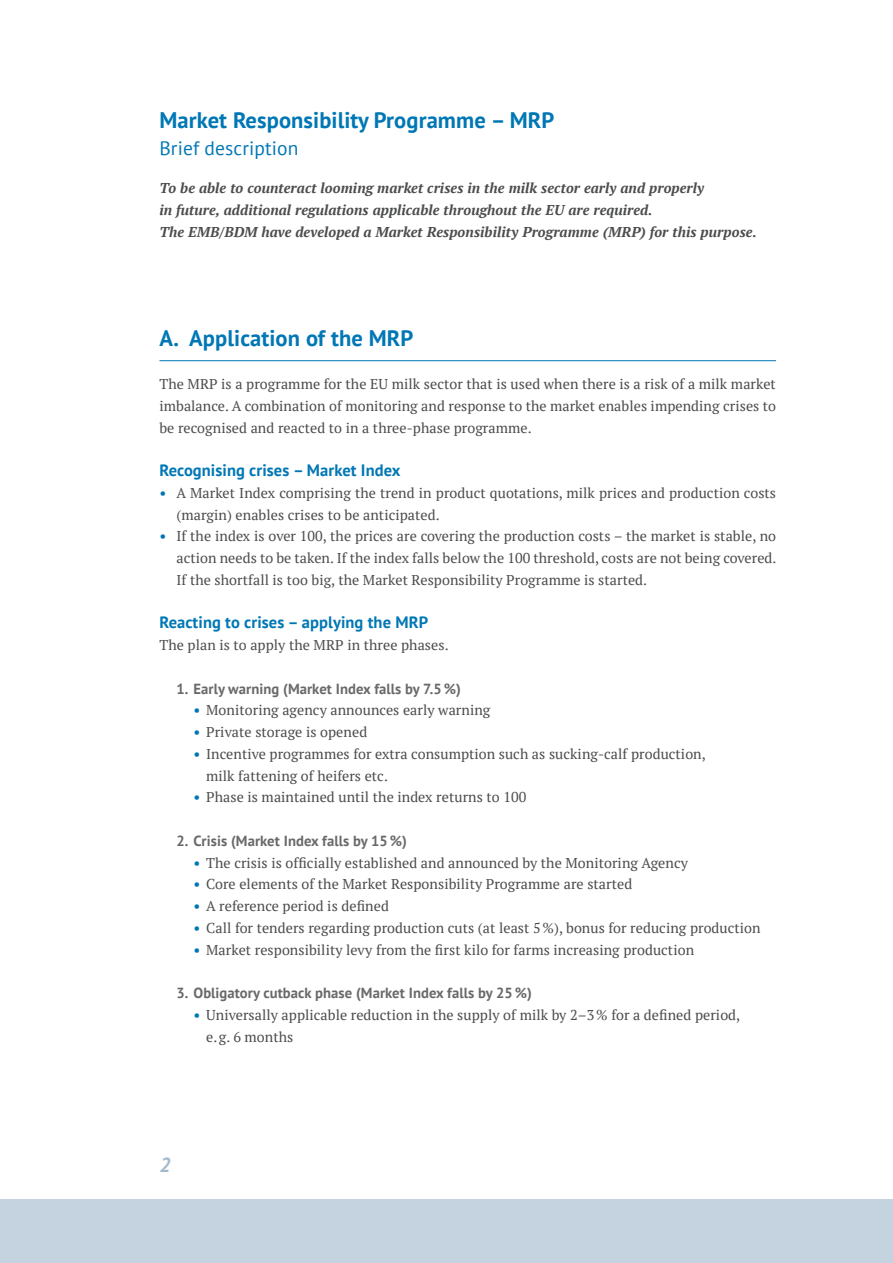
<style>
.page{position:relative;width:893px;height:1263px;background:#fff}
.page>*{position:absolute;margin:0;border:0;box-sizing:border-box;transform-origin:0 0}
.t1{font:700 22.5px "PT Sans";letter-spacing:.005em;color:#0077b5}
.t2{font:italic 700 20.25px "PT Sans";color:#a3bace}
.t3{font:19.5px "PT Sans";letter-spacing:.005em;color:#0077b5}
.t4{font:700 16.5px "PT Sans";letter-spacing:.005em;color:#0077b5}
.t5{font:700 14.7px "PT Sans";letter-spacing:.005em;color:#69696c}
.t6{font:14.25px/21.8px "PT Serif";letter-spacing:.005em;color:#4b4c4d}
.t7{font:italic 700 14.25px/21.8px "PT Serif";letter-spacing:.005em;color:#4b4c4d}
.s1{font-weight:700;color:#0077b5}
</style>
<div class="page">
<div style="left:0;top:1199px;width:893px;height:64px;background:#c5d2df"></div>
<hr style="left:159px;top:360px;width:617px;height:1px;background:#0077b5">
<h1 class="t1" style="left:159px;top:105px;width:396px">Market Responsibility Programme – MRP</h1>
<h3 class="t3" style="left:159px;top:136px;width:140px">Brief description</h3>
<p class="t7" style="left:159px;top:177px;width:599px">To be able to counteract looming market crises in the milk sector early and properly<br>in future, additional regulations applicable throughout the EU are required.<br>The EMB/BDM have developed a Market Responsibility Programme (MRP) for this purpose.</p>
<h1 class="t1" style="left:159px;top:323px;width:255px">A. Application of the MRP</h1>
<p class="t6" style="left:159px;top:373px;width:618px;text-align:justify">The MRP is a programme for the EU milk sector that is used when there is a risk of a milk market imbalance. A combination of monitoring and response to the market enables impending crises to be recognised and reacted to in a three-phase programme.</p>
<p class="t4" style="left:159px;top:459px;width:243px">Recognising crises – Market Index</p>
<p class="t6" style="left:176px;top:482px;width:601px;text-indent:-17px"><span class="s1">•</span> A Market Index comprising the trend in product quotations, milk prices and production costs (margin) enables crises to be anticipated.</p>
<p class="t6" style="left:176px;top:525px;width:602px;text-align:justify;text-indent:-17px"><span class="s1">•</span> If the index is over 100, the prices are covering the production costs – the market is stable, no action needs to be taken. If the index falls below the 100 threshold, costs are not being covered.<br>If the shortfall is too big, the Market Responsibility Programme is started.</p>
<p class="t4" style="left:159px;top:612px;width:270px">Reacting to crises – applying the MRP</p>
<p class="t6" style="left:159px;top:634px;width:291px">The plan is to apply the MRP in three phases.</p>
<p class="t5" style="left:176px;top:679px;width:286px">1. Early warning (Market Index falls by 7.5%)</p>
<p class="t6" style="left:193px;top:699px;width:298px"><span class="s1">•</span> Monitoring agency announces early warning</p>
<p class="t6" style="left:193px;top:721px;width:175px"><span class="s1">•</span> Private storage is opened</p>
<p class="t6" style="left:206px;top:743px;width:501px;text-indent:-13px"><span class="s1">•</span> Incentive programmes for extra consumption such as sucking-calf production, milk fattening of heifers etc.</p>
<p class="t6" style="left:193px;top:786px;width:334px"><span class="s1">•</span> Phase is maintained until the index returns to 100</p>
<p class="t5" style="left:176px;top:831px;width:232px">2. Crisis (Market Index falls by 15%)</p>
<p class="t6" style="left:193px;top:851px;width:496px"><span class="s1">•</span> The crisis is officially established and announced by the Monitoring Agency</p>
<p class="t6" style="left:193px;top:873px;width:440px"><span class="s1">•</span> Core elements of the Market Responsibility Programme are started</p>
<p class="t6" style="left:193px;top:895px;width:197px"><span class="s1">•</span> A reference period is defined</p>
<p class="t6" style="left:193px;top:917px;width:569px"><span class="s1">•</span> Call for tenders regarding production cuts (at least 5 %), bonus for reducing production</p>
<p class="t6" style="left:193px;top:938px;width:502px"><span class="s1">•</span> Market responsibility levy from the first kilo for farms increasing production</p>
<p class="t5" style="left:176px;top:983px;width:357px">3. Obligatory cutback phase (Market Index falls by 25%)</p>
<p class="t6" style="left:206px;top:1004px;width:536px;text-indent:-13px"><span class="s1">•</span> Universally applicable reduction in the supply of milk by 2–3 % for a defined period, e.g. 6 months</p>
<h2 class="t2" style="left:159px;top:1151px;width:13px">2</h2>
</div>
